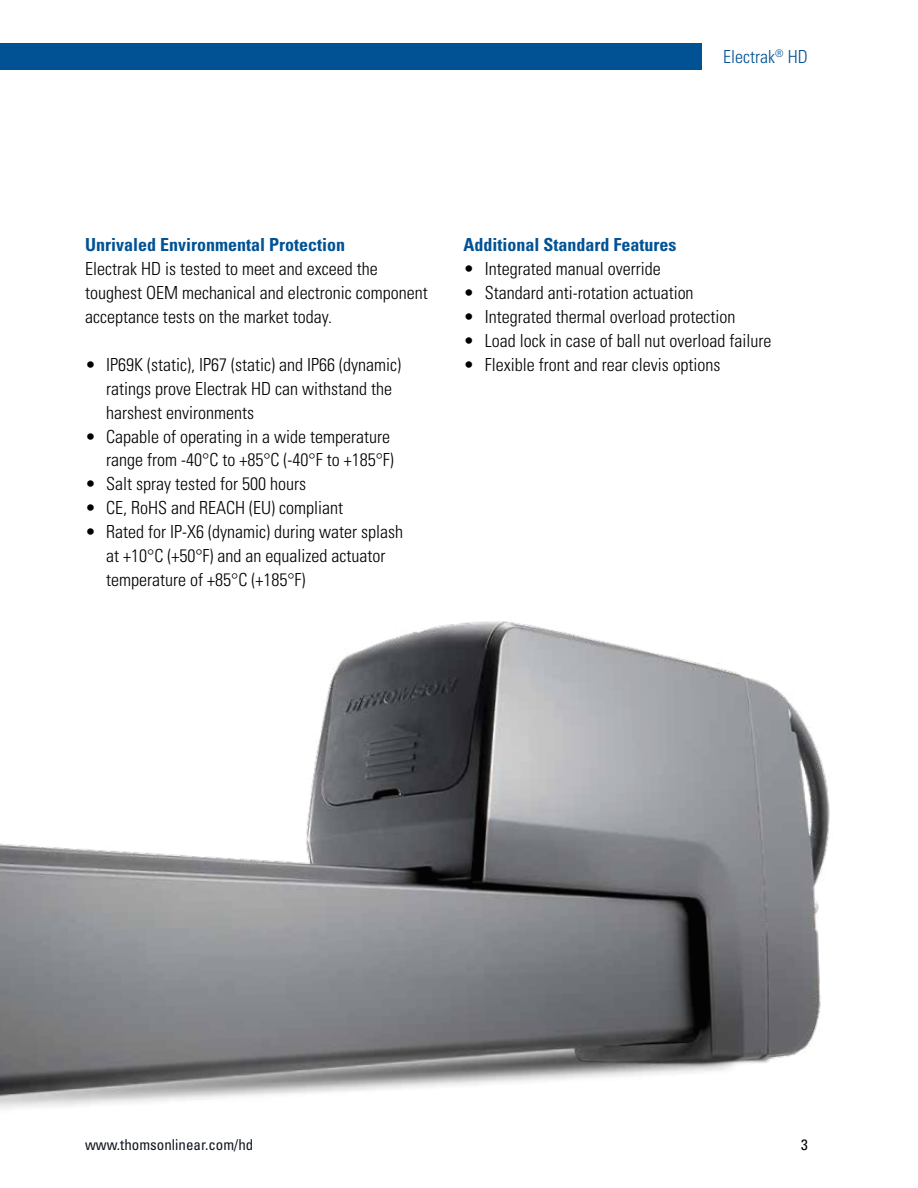
<style>
.page{position:relative;width:918px;height:1188px;background:#fff}
.page>*{position:absolute;margin:0;border:0;box-sizing:border-box;transform-origin:0 0}
.t1{font:300 condensed 18px/24px "Univers";color:#000}
.t2{font:700 condensed 18px "Univers LT Std";color:#005295}
.t3{font:300 condensed 18px "Univers";color:#005295}
.t4{font:condensed 15px "Univers LT Std";color:#0f151d}
.t5{font:condensed 15px "Univers LT Std";color:#000}
</style>
<div class="page">
<div style="left:0;top:43px;width:701px;height:27px;background:#005295"></div>
<img style="left:0;top:621px;width:830px;height:488px">
<p class="t3" style="left:723px;top:46px;width:86px">Electrak<sup>®</sup> HD</p>
<p class="t2" style="left:85px;top:233px;width:261px">Unrivaled Environmental Protection</p>
<p class="t1" style="left:85px;top:256px;width:344px">Electrak HD is tested to meet and exceed the toughest OEM mechanical and electronic component acceptance tests on the market today.</p>
<p class="t1" style="left:106px;top:352px;width:296px;text-indent:-21px">• IP69K (static), IP67 (static) and IP66 (dynamic) ratings prove Electrak HD can withstand the harshest environments</p>
<p class="t1" style="left:85px;top:424px;width:310px;text-align:right">• Capable of operating in a wide temperature range from -40°C to +85°C (-40°F to +185°F)</p>
<p class="t1" style="left:85px;top:472px;width:223px">• Salt spray tested for 500 hours</p>
<p class="t1" style="left:85px;top:496px;width:260px">• CE, RoHS and REACH (EU) compliant</p>
<p class="t1" style="left:106px;top:520px;width:298px;text-indent:-21px">• Rated for IP-X6 (dynamic) during water splash at +10°C (+50°F) and an equalized actuator temperature of +85°C (+185°F)</p>
<p class="t2" style="left:464px;top:233px;width:214px">Additional Standard Features</p>
<p class="t1" style="left:464px;top:256px;width:199px">• Integrated manual override</p>
<p class="t1" style="left:464px;top:280px;width:232px">• Standard anti-rotation actuation</p>
<p class="t1" style="left:464px;top:304px;width:274px">• Integrated thermal overload protection</p>
<p class="t1" style="left:464px;top:328px;width:310px">• Load lock in case of ball nut overload failure</p>
<p class="t1" style="left:464px;top:352px;width:259px">• Flexible front and rear clevis options</p>
<p class="t4" style="left:85px;top:1135px;width:170px">www.thomsonlinear.com/hd</p>
<p class="t5" style="left:801px;top:1135px;width:8px">3</p>
</div>
